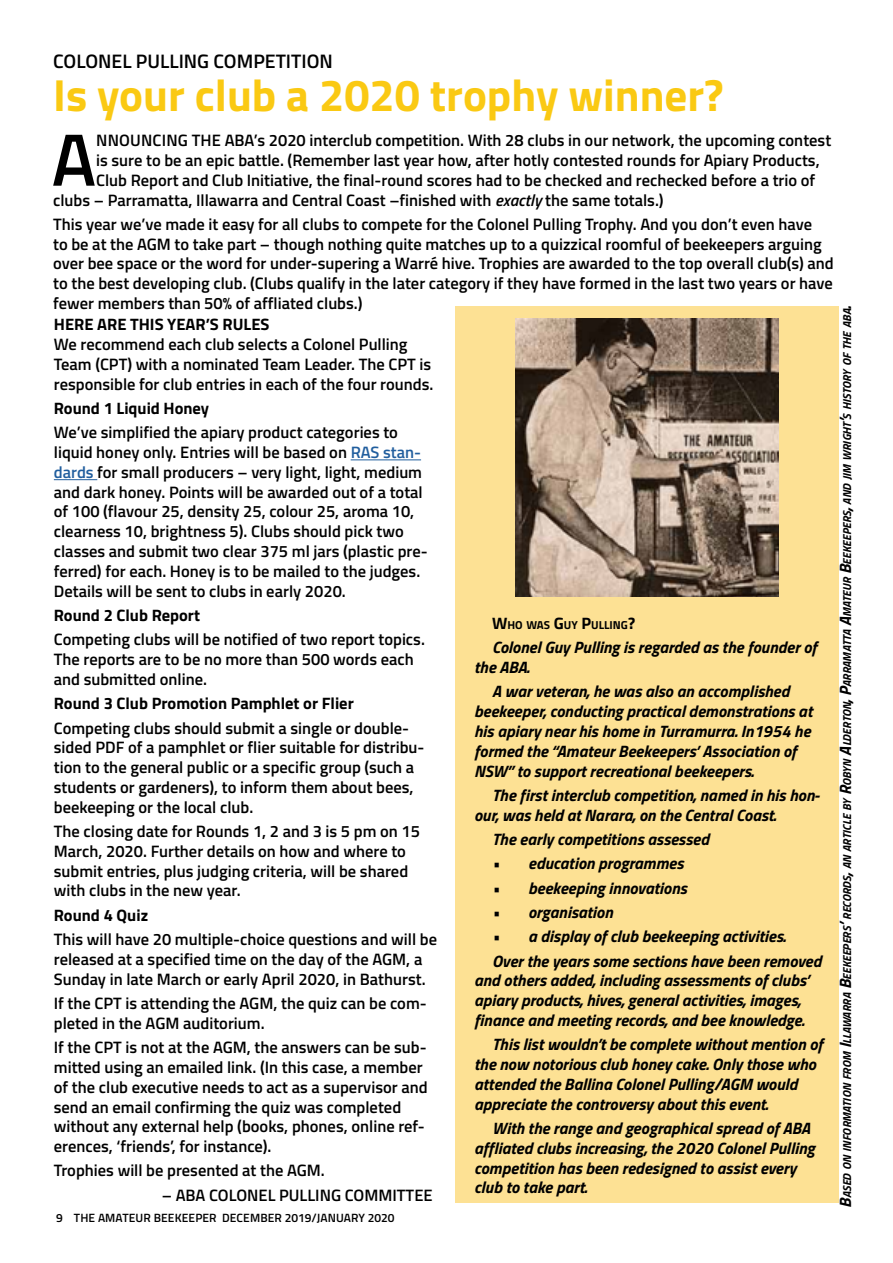
<style>
.page{position:relative;width:893px;height:1263px;background:#fff}
.page>*{position:absolute;margin:0;border:0;box-sizing:border-box;transform-origin:0 0}
.t1{font:600 74.25px "Titillium";color:#000}
.t2{font:700 45px "Titillium";color:#fac913}
.t3{font:600 19.5px "Titillium";color:#000}
.t4{font:600 16.5px/19.8px "Titillium";color:#000}
.t5{font:italic 700 16.5px/19.8px "Titillium";color:#000}
.t6{font:700 16.5px "Titillium";color:#000}
.t7{font:600 12px "Titillium";letter-spacing:.01em;color:#000}
.t8{font:italic 700 11.55px "Titillium";letter-spacing:-.005em;color:#000}
.t9{font:700 11.55px "Titillium";color:#000}
.s1{font-style:italic}
.s2{color:#215e9e}
.s3{font-size:16.5px}
</style>
<div class="page">
<div style="left:456px;top:306px;width:383px;height:896px;background:#fde194"></div>
<img style="left:516px;top:319px;width:262px;height:277px">
<hr style="left:351px;top:460px;width:70px;height:1px;background:#215e9e">
<hr style="left:54px;top:479px;width:43px;height:1px;background:#215e9e">
<p class="t3" style="left:53px;top:46px;width:281px">COLONEL PULLING COMPETITION</p>
<h2 class="t2" style="left:53px;top:61px;width:672px">Is your club a 2020 trophy winner?</h2>
<h1 class="t1" style="left:52px;top:104px;width:46px">A</h1>
<p class="t4" style="left:96px;top:130px;width:736px">NNOUNCING THE ABA’s 2020 interclub competition. With 28 clubs in our network, the upcoming contest</p>
<p class="t4" style="left:96px;top:149px;width:725px">is sure to be an epic battle. (Remember last year how, after hotly contested rounds for Apiary Products,</p>
<p class="t4" style="left:96px;top:169px;width:721px">Club Report and Club Initiative, the final-round scores had to be checked and rechecked before a trio of</p>
<p class="t4" style="left:53px;top:189px;width:612px">clubs – Parramatta, Illawarra and Central Coast –finished with <span class="s1">exactly</span> the same totals.)</p>
<p class="t4" style="left:53px;top:213px;width:782px">This year we’ve made it easy for all clubs to compete for the Colonel Pulling Trophy. And you don’t even have<br>to be at the AGM to take part – though nothing quite matches up to a quizzical roomful of beekeepers arguing over bee space or the word for under-supering a Warré hive. Trophies are awarded to the top overall club(s) and to the best developing club. (Clubs qualify in the later category if they have formed in the last two years or have fewer members than 50% of affliated clubs.)</p>
<p class="t6" style="left:54px;top:312px;width:217px">HERE ARE THIS YEAR’S RULES</p>
<p class="t4" style="left:54px;top:334px;width:381px">We recommend each club selects a Colonel Pulling<br>Team (CPT) with a nominated Team Leader. The CPT is responsible for club entries in each of the four rounds.</p>
<p class="t6" style="left:54px;top:396px;width:157px">Round 1 Liquid Honey</p>
<p class="t4" style="left:54px;top:422px;width:375px">We’ve simplified the apiary product categories to liquid honey only. Entries will be based on <span class="s2">RAS stan&shy;dards</span> for small producers – very light, light, medium and dark honey. Points will be awarded out of a total of 100 (flavour 25, density 25, colour 25, aroma 10, clearness 10, brightness 5). Clubs should pick two classes and submit two clear 375 ml jars (plastic pre&shy;ferred) for each. Honey is to be mailed to the judges.<br>Details will be sent to clubs in early 2020.</p>
<p class="t6" style="left:54px;top:603px;width:148px">Round 2 Club Report</p>
<p class="t4" style="left:54px;top:629px;width:373px">Competing clubs will be notified of two report topics.<br>The reports are to be no more than 500 words each and submitted online.</p>
<p class="t6" style="left:54px;top:691px;width:301px">Round 3 Club Promotion Pamphlet or Flier</p>
<p class="t4" style="left:54px;top:717px;width:372px">Competing clubs should submit a single or double&shy;sided PDF of a pamphlet or flier suitable for distribu&shy;tion to the general public or a specific group (such a students or gardeners), to inform them about bees, beekeeping or the local club.</p>
<p class="t4" style="left:54px;top:820px;width:368px">The closing date for Rounds 1, 2 and 3 is 5 pm on 15<br>March, 2020. Further details on how and where to submit entries, plus judging criteria, will be shared with clubs in the new year.</p>
<p class="t6" style="left:54px;top:902px;width:96px">Round 4 Quiz</p>
<p class="t4" style="left:54px;top:928px;width:385px">This will have 20 multiple-choice questions and will be released at a specified time on the day of the AGM, a<br>Sunday in late March or early April 2020, in Bathurst.</p>
<p class="t4" style="left:54px;top:992px;width:374px">If the CPT is attending the AGM, the quiz can be com&shy;pleted in the AGM auditorium.</p>
<p class="t4" style="left:54px;top:1036px;width:375px">If the CPT is not at the AGM, the answers can be sub&shy;mitted using an emailed link. (In this case, a member of the club executive needs to act as a supervisor and send an email confirming the quiz was completed without any external help (books, phones, online ref&shy;erences, ‘friends’, for instance).</p>
<p class="t4" style="left:54px;top:1160px;width:272px">Trophies will be presented at the AGM.</p>
<p class="t4" style="left:162px;top:1184px;width:272px">– ABA COLONEL PULLING COMMITTEE</p>
<p class="t8" style="left:838px;top:1208px;width:903px;rotate:-90deg"><span class="s3">B</span>ased on information from <span class="s3">I</span>llawarra <span class="s3">B</span>eekeepers<span class="s3">’</span> records<span class="s3">,</span> an article by <span class="s3">R</span>obyn <span class="s3">A</span>lderton<span class="s3">, P</span>arramatta <span class="s3">A</span>mateur <span class="s3">B</span>eekeepers<span class="s3">,</span> and jim wright<span class="s3">’</span>s history of the aba<span class="s3">.</span></p>
<p class="t9" style="left:492px;top:616px;width:145px"><span class="s3">W</span>HO WAS <span class="s3">G</span>UY <span class="s3">P</span>ULLING<span class="s3">?</span></p>
<p class="t5" style="left:474px;top:637px;width:344px;text-indent:18px">Colonel Guy Pulling is regarded as the founder of the ABA.</p>
<p class="t5" style="left:474px;top:681px;width:340px;text-indent:18px">A war veteran, he was also an accomplished beekeeper, conducting practical demonstrations at his apiary near his home in Turramurra. In1954 he formed the “Amateur Beekeepers’ Association of NSW” to support recreational beekeepers.</p>
<p class="t5" style="left:474px;top:784px;width:347px;text-indent:18px">The first interclub competition, named in his hon&shy;our, was held at Narara, on the Central Coast.</p>
<p class="t5" style="left:492px;top:828px;width:218px">The early competitions assessed</p>
<p class="t5" style="left:492px;top:853px;width:193px">• education programmes</p>
<p class="t5" style="left:492px;top:877px;width:196px">• beekeeping innovations</p>
<p class="t5" style="left:492px;top:901px;width:122px">• organisation</p>
<p class="t5" style="left:492px;top:923px;width:331px;line-height:24.3px">• a display of club beekeeping activities.<br>Over the years some sections have been removed</p>
<p class="t5" style="left:474px;top:970px;width:336px">and others added, including assessments of clubs’ apiary products, hives, general activities, images, finance and meeting records, and bee knowledge.</p>
<p class="t5" style="left:474px;top:1033px;width:350px;text-indent:18px">This list wouldn’t be complete without mention of the now notorious club honey cake. Only those who attended the Ballina Colonel Pulling/AGM would appreciate the controversy about this event.</p>
<p class="t5" style="left:474px;top:1117px;width:342px;text-indent:18px">With the range and geographical spread of ABA affliated clubs increasing, the 2020 Colonel Pulling competition has been redesigned to assist every club to take part.</p>
<p class="t7" style="left:56px;top:1209px;width:340px">9 THE AMATEUR BEEKEEPER DECEMBER 2019/JANUARY 2020</p>
</div>
